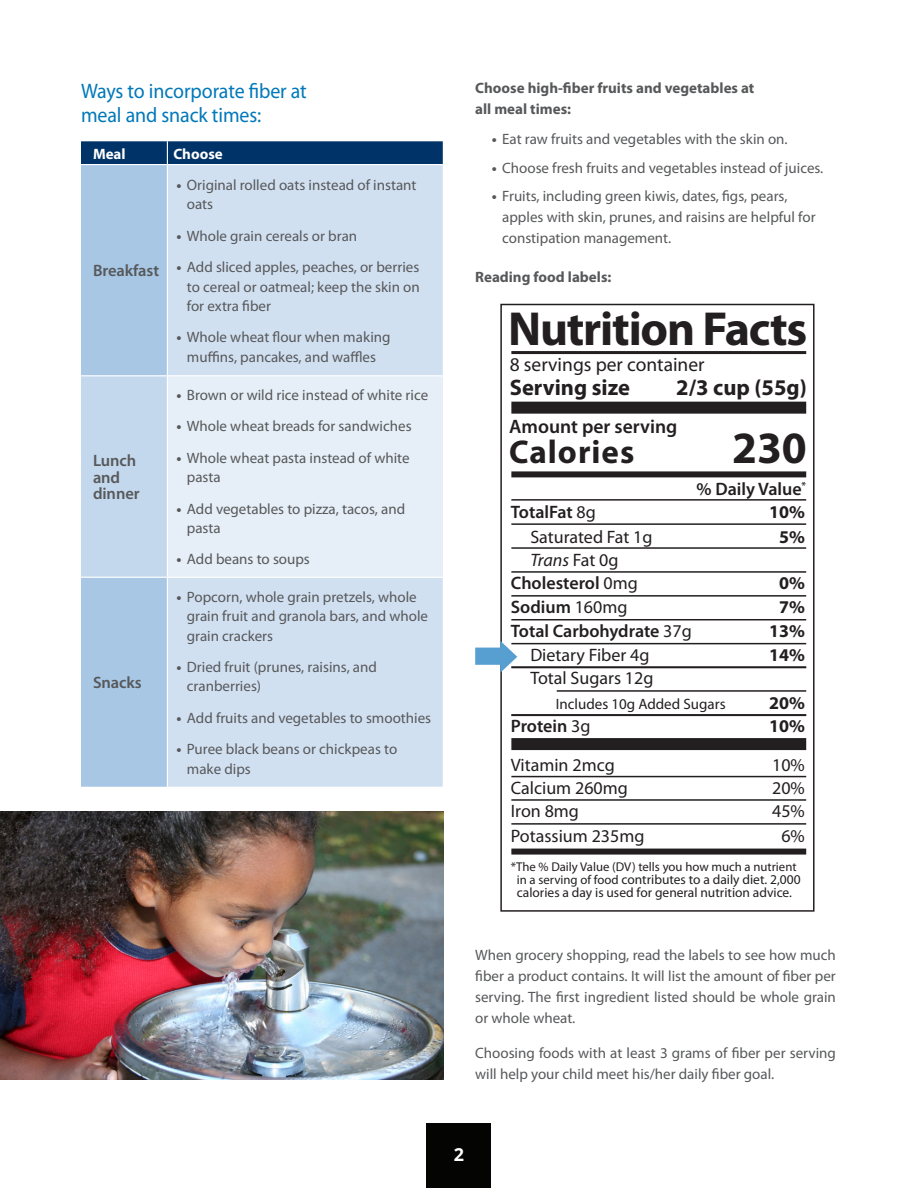
<style>
.page{position:relative;width:918px;height:1188px;background:#fff}
.page>*{position:absolute;margin:0;border:0;box-sizing:border-box;transform-origin:0 0}
.t1{font:700 48px "Myriad Pro";letter-spacing:-.025em;color:#231f20}
.t2{font:700 45px "Myriad Pro";color:#231f20}
.t3{font:700 33px "Myriad Pro";letter-spacing:.03em;color:#231f20}
.t4{font:700 22.5px "Myriad Pro";color:#231f20}
.Body{font:21px/24px "Myriad Pro";letter-spacing:-.005em;color:#0078b9;scale:.95 1}
.t5{font:19.5px "Myriad Pro";color:#231f20}
.t6{font:600 19.5px "Myriad Pro";color:#231f20}
.t7{font:18px "Myriad Pro";color:#231f20}
.t8{font:600 18px "Myriad Pro";color:#231f20}
.t9{font:700 18px "Myriad Pro";color:#231f20}
.t10{font:italic 18px "Myriad Pro";letter-spacing:-.005em;color:#231f20}
.t11{font:700 18px "Open Sans";color:#fff}
.t12{font:600 16.5px/16.5px "Myriad Pro";letter-spacing:-.005em;color:#57585a}
.Body-2{font:15px/19.5px "Myriad Pro";color:#57585a}
.Body-3{font:700 15px/21px "Myriad Pro";color:#57585a}
.t13{font:15px "Myriad Pro";color:#231f20}
.t14{font:700 15px "Myriad Pro";color:#fff}
.t15{font:13.5px/12.8px "Myriad Pro";color:#231f20}
.t16{font:12.75px "Myriad Pro";color:#231f20}
.s1{font-weight:700}
.s2{font-weight:400}
.s3{font-style:normal}
.s4{font-size:12.75px}
</style>
<div class="page">
<div style="left:427px;top:1124px;width:64px;height:64px;background:#040503"></div>
<hr style="left:511px;top:351px;width:295px;height:3px;background:#231f20">
<hr style="left:511px;top:499px;width:295px;height:2px;background:#231f20">
<hr style="left:511px;top:523px;width:295px;height:2px;background:#231f20">
<hr style="left:511px;top:547px;width:295px;height:2px;background:#231f20">
<hr style="left:511px;top:571px;width:295px;height:2px;background:#231f20">
<hr style="left:511px;top:595px;width:295px;height:2px;background:#231f20">
<hr style="left:511px;top:619px;width:295px;height:1px;background:#231f20">
<hr style="left:511px;top:643px;width:295px;height:1px;background:#231f20">
<hr style="left:511px;top:776px;width:295px;height:1px;background:#231f20">
<hr style="left:511px;top:666px;width:295px;height:2px;background:#231f20">
<hr style="left:511px;top:799px;width:295px;height:2px;background:#231f20">
<hr style="left:557px;top:690px;width:249px;height:2px;background:#231f20">
<hr style="left:511px;top:823px;width:295px;height:2px;background:#231f20">
<hr style="left:511px;top:714px;width:295px;height:2px;background:#231f20">
<div style="left:511px;top:849px;width:295px;height:6px;background:#231f20"></div>
<div style="left:511px;top:471px;width:295px;height:6px;background:#231f20"></div>
<div style="left:511px;top:402px;width:295px;height:12px;background:#231f20"></div>
<div style="left:511px;top:738px;width:295px;height:12px;background:#231f20"></div>
<div style="left:500px;top:304px;width:315px;height:608px;border:2px solid #231f20"></div>
<svg style="left:475px;top:641px;width:42px;height:32px"></svg>
<div style="left:81px;top:165px;width:86px;height:622px;background:#a7c7e5"></div>
<div style="left:168px;top:165px;width:275px;height:622px;background:#d1e0f1"></div>
<div style="left:81px;top:376px;width:86px;height:201px;background:#c3d8ed"></div>
<div style="left:167px;top:376px;width:276px;height:201px;background:#e6eff7"></div>
<div style="left:81px;top:141px;width:362px;height:23px;background:#003367"></div>
<hr style="left:81px;top:375px;width:86px;height:1px;background:#fff">
<hr style="left:167px;top:375px;width:276px;height:1px;background:#fff">
<hr style="left:167px;top:376px;width:1px;height:201px;background:#fff">
<hr style="left:81px;top:577px;width:86px;height:1px;background:#fff">
<hr style="left:167px;top:577px;width:276px;height:1px;background:#fff">
<img style="left:0;top:811px;width:444px;height:269px">
<p class="Body" style="left:81px;top:78px;width:239px">Ways to incorporate fiber at meal and snack times:</p>
<p class="t14" style="left:93px;top:144px;width:34px">Meal</p>
<p class="t14" style="left:173px;top:144px;width:51px">Choose</p>
<p class="t12" style="left:93px;top:262px;width:68px">Breakfast</p>
<p class="t12" style="left:93px;top:452px;width:48px">Lunch and dinner</p>
<p class="t12" style="left:93px;top:674px;width:50px">Snacks</p>
<p class="Body-2" style="left:187px;top:175px;width:231px;text-indent:-10px"><span class="s1">•</span> Original rolled oats instead of instant oats</p>
<p class="Body-2" style="left:176px;top:226px;width:182px"><span class="s1">•</span> Whole grain cereals or bran</p>
<p class="Body-2" style="left:187px;top:257px;width:234px;text-align:justify;text-indent:-10px"><span class="s1">•</span> Add sliced apples, peaches, or berries to cereal or oatmeal; keep the skin on for extra fiber</p>
<p class="Body-2" style="left:176px;top:327px;width:216px;text-align:center"><span class="s1">•</span> Whole wheat flour when making muffins, pancakes, and waffles</p>
<p class="Body-2" style="left:176px;top:385px;width:253px"><span class="s1">•</span> Brown or wild rice instead of white rice</p>
<p class="Body-2" style="left:176px;top:416px;width:237px"><span class="s1">•</span> Whole wheat breads for sandwiches</p>
<p class="Body-2" style="left:187px;top:448px;width:224px;text-indent:-10px"><span class="s1">•</span> Whole wheat pasta instead of white pasta</p>
<p class="Body-2" style="left:187px;top:499px;width:220px;text-indent:-10px"><span class="s1">•</span> Add vegetables to pizza, tacos, and pasta</p>
<p class="Body-2" style="left:176px;top:549px;width:135px"><span class="s1">•</span> Add beans to soups</p>
<p class="Body-2" style="left:187px;top:586px;width:243px;text-indent:-10px"><span class="s1">•</span> Popcorn, whole grain pretzels, whole grain fruit and granola bars, and whole grain crackers</p>
<p class="Body-2" style="left:187px;top:657px;width:192px;text-indent:-10px"><span class="s1">•</span> Dried fruit (prunes, raisins, and cranberries)</p>
<p class="Body-2" style="left:176px;top:708px;width:256px"><span class="s1">•</span> Add fruits and vegetables to smoothies</p>
<p class="Body-2" style="left:187px;top:739px;width:212px;text-indent:-10px"><span class="s1">•</span> Puree black beans or chickpeas to make dips</p>
<p class="Body-3" style="left:475px;top:77px;width:281px">Choose high-fiber fruits and vegetables at all meal times:</p>
<p class="Body-2" style="left:492px;top:129px;width:297px"><span class="s1">•</span> Eat raw fruits and vegetables with the skin on.</p>
<p class="Body-2" style="left:492px;top:158px;width:333px"><span class="s1">•</span> Choose fresh fruits and vegetables instead of juices.</p>
<p class="Body-2" style="left:502px;top:185px;width:315px;line-height:21px;text-indent:-10px"><span class="s1">•</span> Fruits, including green kiwis, dates, figs, pears, apples with skin, prunes, and raisins are helpful for constipation management.</p>
<p class="Body-3" style="left:475px;top:266px;width:138px">Reading food labels:</p>
<p class="t1" style="left:508px;top:298px;width:301px">Nutrition Facts</p>
<p class="t5" style="left:510px;top:352px;width:196px">8 servings per container</p>
<p class="t4" style="left:510px;top:373px;width:122px">Serving size</p>
<p class="t4" style="left:676px;top:373px;width:132px">2/3 cup (55g)</p>
<p class="t6" style="left:509px;top:414px;width:170px">Amount per serving</p>
<p class="t3" style="left:509px;top:430px;width:127px">Calories</p>
<p class="t2" style="left:732px;top:418px;width:76px">230</p>
<p class="t8" style="left:697px;top:477px;width:111px">% Daily Value<sup>*</sup></p>
<p class="t8" style="left:511px;top:501px;width:87px">TotalFat <span class="s2">8g</span></p>
<p class="t9" style="left:769px;top:500px;width:37px">10%</p>
<p class="t7" style="left:530px;top:526px;width:124px">Saturated Fat 1g</p>
<p class="t9" style="left:779px;top:525px;width:27px">5%</p>
<p class="t10" style="left:530px;top:549px;width:90px">Trans <span class="s3">Fat 0g</span></p>
<p class="t8" style="left:511px;top:572px;width:128px">Cholesterol <span class="s2">0mg</span></p>
<p class="t9" style="left:779px;top:571px;width:27px">0%</p>
<p class="t8" style="left:511px;top:595px;width:118px">Sodium <span class="s2">160mg</span></p>
<p class="t9" style="left:779px;top:595px;width:27px">7%</p>
<p class="t8" style="left:511px;top:620px;width:182px">Total Carbohydrate <span class="s2">37g</span></p>
<p class="t9" style="left:769px;top:619px;width:37px">13%</p>
<p class="t7" style="left:530px;top:643px;width:121px">Dietary Fiber 4g</p>
<p class="t9" style="left:769px;top:643px;width:37px">14%</p>
<p class="t7" style="left:530px;top:667px;width:125px">Total Sugars 12g</p>
<p class="t13" style="left:556px;top:694px;width:171px">Includes 10g Added Sugars</p>
<p class="t9" style="left:769px;top:691px;width:37px">20%</p>
<p class="t8" style="left:511px;top:714px;width:81px">Protein <span class="s2">3g</span></p>
<p class="t9" style="left:769px;top:714px;width:37px">10%</p>
<p class="t7" style="left:511px;top:754px;width:106px">Vitamin 2mcg</p>
<p class="t7" style="left:772px;top:754px;width:34px">10%</p>
<p class="t7" style="left:511px;top:777px;width:119px">Calcium 260mg</p>
<p class="t7" style="left:772px;top:777px;width:34px">20%</p>
<p class="t7" style="left:511px;top:800px;width:70px">Iron 8mg</p>
<p class="t7" style="left:772px;top:800px;width:34px">45%</p>
<p class="t7" style="left:511px;top:825px;width:135px">Potassium 235mg</p>
<p class="t7" style="left:781px;top:825px;width:25px">6%</p>
<p class="t16" style="left:511px;top:859px;width:287px">*The % Daily Value (DV) tells you how much a nutrient</p>
<p class="t15" style="left:517px;top:873px;width:285px"><span class="s4">in a serving of food</span> contributes to a daily diet. 2,000 calories a day is used for general nutrition advice.</p>
<p class="Body-2" style="left:475px;top:945px;width:362px;line-height:21px;text-align:justify">When grocery shopping, read the labels to see how much fiber a product contains. It will list the amount of fiber per serving. The first ingredient listed should be whole grain or whole wheat.</p>
<p class="Body-2" style="left:475px;top:1042px;width:362px;line-height:21px">Choosing foods with at least 3 grams of fiber per serving will help your child meet his/her daily fiber goal.</p>
<p class="t11" style="left:454px;top:1142px;width:12px">2</p>
</div>
